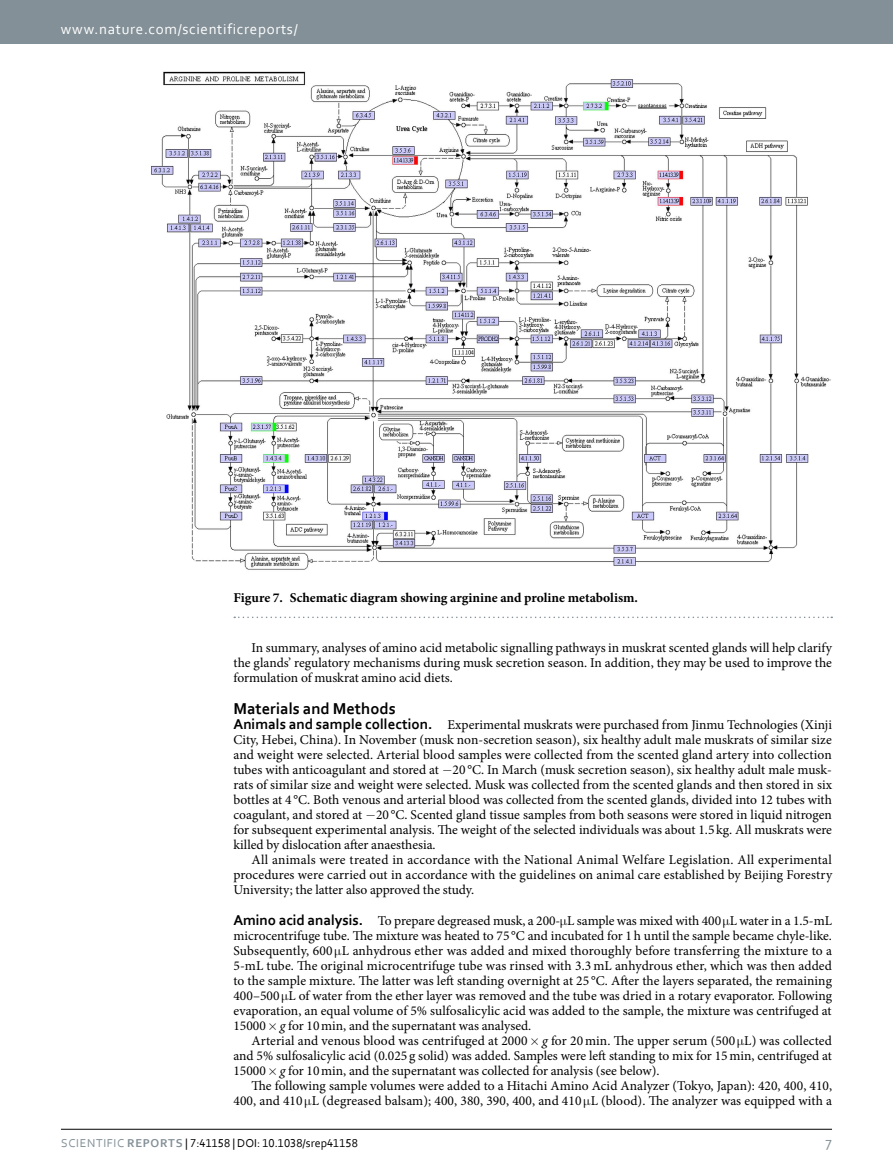
<style>
.page{position:relative;width:893px;height:1174px;background:#fff}
.page>*{position:absolute;margin:0;border:0;box-sizing:border-box;transform-origin:0 0}
.t1{font:700 16.5px "Corbel";color:#000}
.t2{font:15px "Corbel";letter-spacing:.045em;color:#fff}
.t3{font:15px "Corbel";color:#839097}
.t4{font:13.5px/15px "Minion Pro";color:#000;text-align:justify}
.t5{font:700 13.5px "Minion Pro";color:#000}
.t6{font:12px "Corbel";color:#000}
.s1{font-family:"Corbel";font-weight:700;font-size:15px}
.s2{font-style:italic}
.s3{color:#839097}
.s4{font-weight:700;color:#839097}
</style>
<div class="page">
<div style="left:0;top:0;width:893px;height:43px;background:#839097"></div>
<hr style="left:61px;top:1129px;width:771px;height:1px;background:#000">
<img style="left:151px;top:71px;width:680px;height:499px">
<svg style="left:234px;top:616px;width:598px;height:2px"></svg>
<p class="t2" style="left:61px;top:19px;width:238px">www.nature.com/scientificreports/</p>
<p class="t5" style="left:233px;top:588px;width:406px">Figure 7. Schematic diagram showing arginine and proline metabolism.</p>
<p class="t4" style="left:233px;top:640px;width:600px;text-indent:18px">In summary, analyses of amino acid metabolic signalling pathways in muskrat scented glands will help clarify the glands’ regulatory mechanisms during musk secretion season. In addition, they may be used to improve the formulation of muskrat amino acid diets.</p>
<p class="t1" style="left:233px;top:698px;width:164px">Materials and Methods</p>
<p class="t4" style="left:233px;top:717px;width:600px"><span class="s1">Animals and sample collection.</span> Experimental muskrats were purchased from Jinmu Technologies (Xinji City, Hebei, China). In November (musk non-secretion season), six healthy adult male muskrats of similar size and weight were selected. Arterial blood samples were collected from the scented gland artery into collection tubes with anticoagulant and stored at −20 °C. In March (musk secretion season), six healthy adult male musk&shy;rats of similar size and weight were selected. Musk was collected from the scented glands and then stored in six bottles at 4 °C. Both venous and arterial blood was collected from the scented glands, divided into 12 tubes with coagulant, and stored at −20 °C. Scented gland tissue samples from both seasons were stored in liquid nitrogen for subsequent experimental analysis. The weight of the selected individuals was about 1.5kg. All muskrats were killed by dislocation after anaesthesia.</p>
<p class="t4" style="left:233px;top:852px;width:600px;text-indent:18px">All animals were treated in accordance with the National Animal Welfare Legislation. All experimental procedures were carried out in accordance with the guidelines on animal care established by Beijing Forestry University; the latter also approved the study.</p>
<p class="t4" style="left:233px;top:913px;width:600px"><span class="s1">Amino acid analysis.</span> To prepare degreased musk, a 200- L sample was mixed with 400 L water in a 1.5-mL microcentrifuge tube. The mixture was heated to 75 °C and incubated for 1h until the sample became chyle-like.<br>Subsequently, 600 L anhydrous ether was added and mixed thoroughly before transferring the mixture to a 5-mL tube. The original microcentrifuge tube was rinsed with 3.3 mL anhydrous ether, which was then added to the sample mixture. The latter was left standing overnight at 25 °C. After the layers separated, the remaining 400–500 L of water from the ether layer was removed and the tube was dried in a rotary evaporator. Following evaporation, an equal volume of 5% sulfosalicylic acid was added to the sample, the mixture was centrifuged at 15000 <span class="s2">g</span> for 10min, and the supernatant was analysed.</p>
<p class="t4" style="left:233px;top:1033px;width:600px;text-indent:18px">Arterial and venous blood was centrifuged at 2000 <span class="s2">g</span> for 20 min. The upper serum (500 L) was collected and 5% sulfosalicylic acid (0.025 g solid) was added. Samples were left standing to mix for 15min, centrifuged at 15000 <span class="s2">g</span> for 10min, and the supernatant was collected for analysis (see below).</p>
<p class="t4" style="left:233px;top:1078px;width:600px;text-align:right">The following sample volumes were added to a Hitachi Amino Acid Analyzer (Tokyo, Japan): 420, 400, 410,<br>400, and 410 L (degreased balsam); 400, 380, 390, 400, and 410 L (blood). The analyzer was equipped with a</p>
<p class="t6" style="left:61px;top:1135px;width:298px"><span class="s3">Scientific</span> <span class="s4">Reports</span> | 7:41158 | DOI: 10.1038/srep41158</p>
<p class="t3" style="left:826px;top:1132px;width:8px">7</p>
</div>
